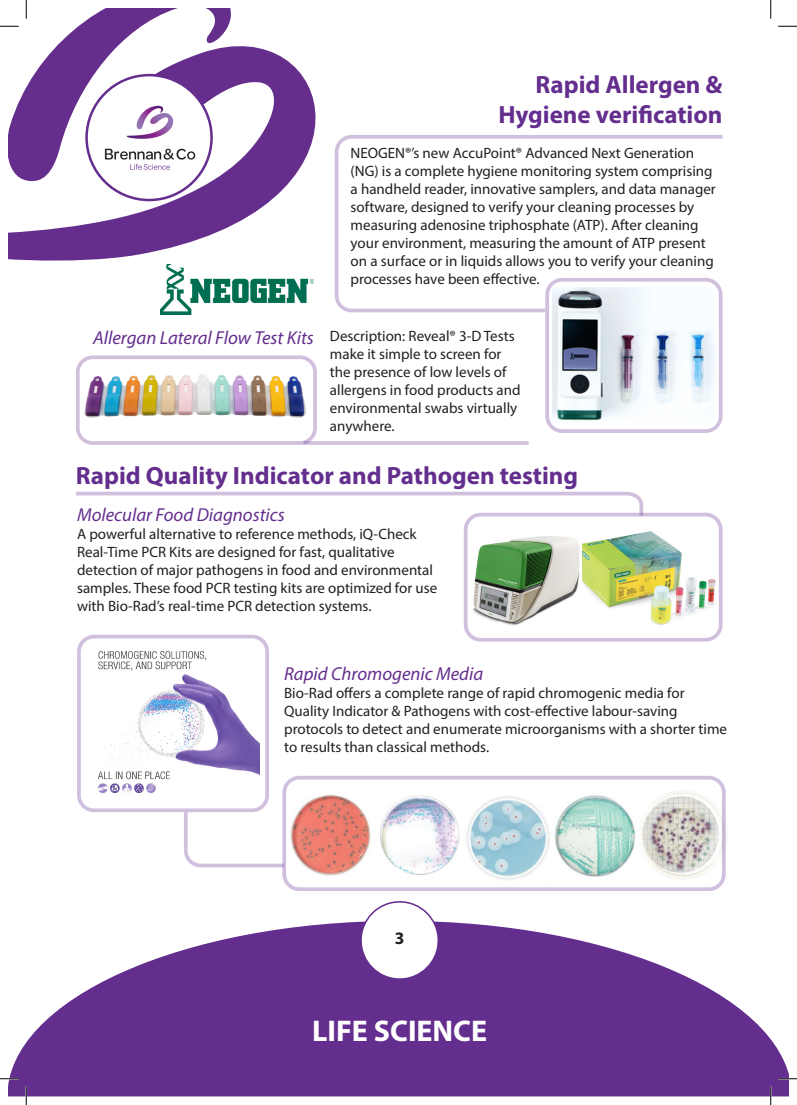
<style>
.page{position:relative;width:797px;height:1105px;background:#fff}
.page>*{position:absolute;margin:0;border:0;box-sizing:border-box;transform-origin:0 0}
.t1{font:700 50px "Myriad Pro";color:#231f20}
.t2{font:700 30px "Myriad Pro";color:#fff}
.t3{font:700 25px "Myriad Pro";color:#642e8e}
.t4{font:italic 18.75px "Myriad Pro";color:#642e8e}
.t5{font:700 17.5px "Myriad Pro";color:#231f20}
.t6{font:15px/18px "Myriad Pro";color:#231f20}
</style>
<div class="page">
<div style="left:464px;top:513px;width:258px;height:129px;border:4px solid #642e8e;border-radius:15px"></div>
<img style="left:582px;top:531px;width:134px;height:94px">
<img style="left:719px;top:786px;width:8px;height:99px">
<svg style="left:9px;top:9px;width:307px;height:256px"></svg>
<svg style="left:9px;top:921px;width:779px;height:175px;fill:#642e8e"></svg>
<div style="left:87px;top:75px;width:124px;height:125px;background:#fff;border-radius:50%"></div>
<div style="left:361px;top:902px;width:77px;height:77px;background:#fff;border-radius:50%"></div>
<div style="left:360px;top:901px;width:79px;height:79px;border:2px solid #642e8e;border-radius:50%"></div>
<img style="left:104px;top:105px;width:92px;height:65px">
<div style="left:545px;top:278px;width:177px;height:155px;border:4px solid #642e8e;border-radius:15px"></div>
<div style="left:77px;top:635px;width:192px;height:177px;border:4px solid #642e8e;border-radius:15px"></div>
<img style="left:78px;top:357px;width:237px;height:86px;border-radius:15px">
<div style="left:76px;top:355px;width:241px;height:90px;border:4px solid #642e8e;border-radius:15px"></div>
<svg style="left:334px;top:135px;width:389px;height:179px"></svg>
<svg style="left:76px;top:491px;width:568px;height:26px"></svg>
<hr style="left:303px;top:441px;width:225px;height:4px;background:#d0c0dd">
<img style="left:473px;top:536px;width:107px;height:90px">
<svg style="left:183px;top:811px;width:99px;height:57px"></svg>
<img style="left:284px;top:778px;width:439px;height:111px;border-radius:15px">
<div style="left:282px;top:776px;width:443px;height:115px;border:4px solid #642e8e;border-radius:15px"></div>
<img style="left:105px;top:374px;width:95px;height:12px">
<img style="left:98px;top:651px;width:161px;height:142px">
<img style="left:160px;top:265px;width:154px;height:49px">
<img style="left:552px;top:288px;width:163px;height:133px">
<svg style="left:0;top:25px;width:19px;height:2px"></svg>
<svg style="left:778px;top:25px;width:19px;height:2px"></svg>
<svg style="left:0;top:1078px;width:19px;height:1px"></svg>
<svg style="left:778px;top:1078px;width:19px;height:1px"></svg>
<svg style="left:25px;top:0;width:2px;height:19px"></svg>
<svg style="left:25px;top:1086px;width:2px;height:19px"></svg>
<svg style="left:770px;top:0;width:1px;height:19px"></svg>
<svg style="left:770px;top:1086px;width:1px;height:19px"></svg>
<p class="t3" style="left:535px;top:68px;width:188px">Rapid Allergen &amp;</p>
<p class="t3" style="left:498px;top:98px;width:226px">Hygiene verification</p>
<p class="t6" style="left:350px;top:143px;width:367px">NEOGEN®’s new AccuPoint® Advanced Next Generation (NG) is a complete hygiene monitoring system comprising a handheld reader, innovative samplers, and data manager software, designed to verify your cleaning processes by measuring adenosine triphosphate (ATP). After cleaning your environment, measuring the amount of ATP present on a surface or in liquids allows you to verify your cleaning processes have been effective.</p>
<p class="t4" style="left:93px;top:326px;width:222px">Allergan Lateral Flow Test Kits</p>
<p class="t6" style="left:330px;top:327px;width:192px">Description: Reveal® 3-D Tests make it simple to screen for the presence of low levels of allergens in food products and environmental swabs virtually anywhere.</p>
<p class="t3" style="left:76px;top:459px;width:504px">Rapid Quality Indicator and Pathogen testing</p>
<p class="t4" style="left:77px;top:503px;width:209px">Molecular Food Diagnostics</p>
<p class="t6" style="left:77px;top:525px;width:341px">A powerful alternative to reference methods, iQ-Check</p>
<p class="t6" style="left:77px;top:543px;width:319px">Real-Time PCR Kits are designed for fast, qualitative</p>
<p class="t6" style="left:77px;top:561px;width:361px">detection of major pathogens in food and environmental samples. These food PCR testing kits are optimized for use with Bio-Rad’s real-time PCR detection systems.</p>
<p class="t4" style="left:284px;top:662px;width:200px">Rapid Chromogenic Media</p>
<p class="t6" style="left:284px;top:684px;width:402px">Bio-Rad offers a complete range of rapid chromogenic media for</p>
<p class="t6" style="left:284px;top:702px;width:395px">Quality Indicator &amp; Pathogens with cost-effective labour-saving</p>
<p class="t6" style="left:284px;top:720px;width:444px">protocols to detect and enumerate microorganisms with a shorter time to results than classical methods.</p>
<p class="t5" style="left:395px;top:926px;width:11px">3</p>
<p class="t1" style="left:386px;top:919px;width:29px">1</p>
<p class="t2" style="left:312px;top:1011px;width:176px">LIFE SCIENCE</p>
</div>
